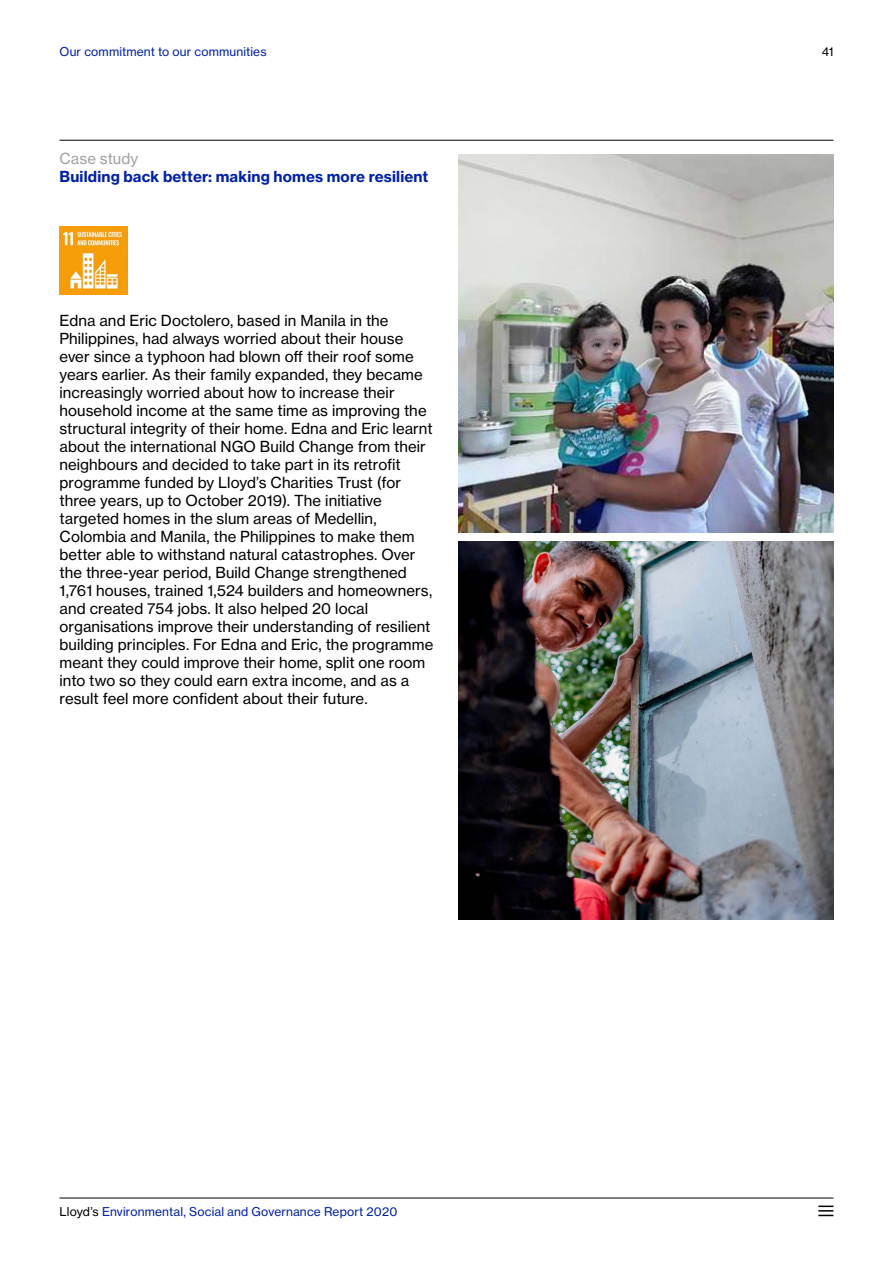
<style>
.page{position:relative;width:893px;height:1263px;background:#fff}
.page>*{position:absolute;margin:0;border:0;box-sizing:border-box;transform-origin:0 0}
.t1{font:15px/18px "N Haas Grotesk TX Pro 55 Rg";letter-spacing:.005em;color:#000}
.t2{font:15px "N Haas Grotesk TX Pro 75 Bd";letter-spacing:.01em;color:#0021a4}
.t3{font:15px "N Haas Grotesk TX Pro 55 Rg";letter-spacing:.005em;color:#a1a1a2}
.t4{font:12px "N Haas Grotesk TX Pro 55 Rg";letter-spacing:.015em;color:#0021a4}
.t5{font:12px "N Haas Grotesk TX Pro 55 Rg";color:#000}
.s1{color:#000}
</style>
<div class="page">
<hr style="left:60px;top:1198px;width:773px;height:1px;background:#000">
<svg style="left:818px;top:1205px;width:15px;height:11px"></svg>
<hr style="left:60px;top:140px;width:773px;height:1px;background:#000">
<img style="left:60px;top:227px;width:67px;height:68px">
<img style="left:458px;top:155px;width:376px;height:378px">
<img style="left:458px;top:542px;width:376px;height:378px">
<p class="t4" style="left:60px;top:44px;width:209px">Our commitment to our communities</p>
<p class="t5" style="left:822px;top:44px;width:13px">41</p>
<p class="t3" style="left:60px;top:149px;width:80px">Case study</p>
<p class="t2" style="left:60px;top:167px;width:370px">Building back better: making homes more resilient</p>
<p class="t1" style="left:60px;top:311px;width:375px">Edna and Eric Doctolero, based in Manila in the Philippines, had always worried about their house ever since a typhoon had blown off their roof some years earlier. As their family expanded, they became increasingly worried about how to increase their household income at the same time as improving the structural integrity of their home. Edna and Eric learnt about the international NGO Build Change from their neighbours and decided to take part in its retrofit programme funded by Lloyd’s Charities Trust (for three years, up to October 2019). The initiative targeted homes in the slum areas of Medellin, Colombia and Manila, the Philippines to make them better able to withstand natural catastrophes. Over the three-year period, Build Change strengthened 1,761 houses, trained 1,524 builders and homeowners, and created 754 jobs. It also helped 20 local organisations improve their understanding of resilient building principles. For Edna and Eric, the programme meant they could improve their home, split one room into two so they could earn extra income, and as a result feel more confident about their future.</p>
<p class="t4" style="left:60px;top:1204px;width:339px"><span class="s1">Lloyd’s</span> Environmental, Social and Governance Report 2020</p>
</div>
